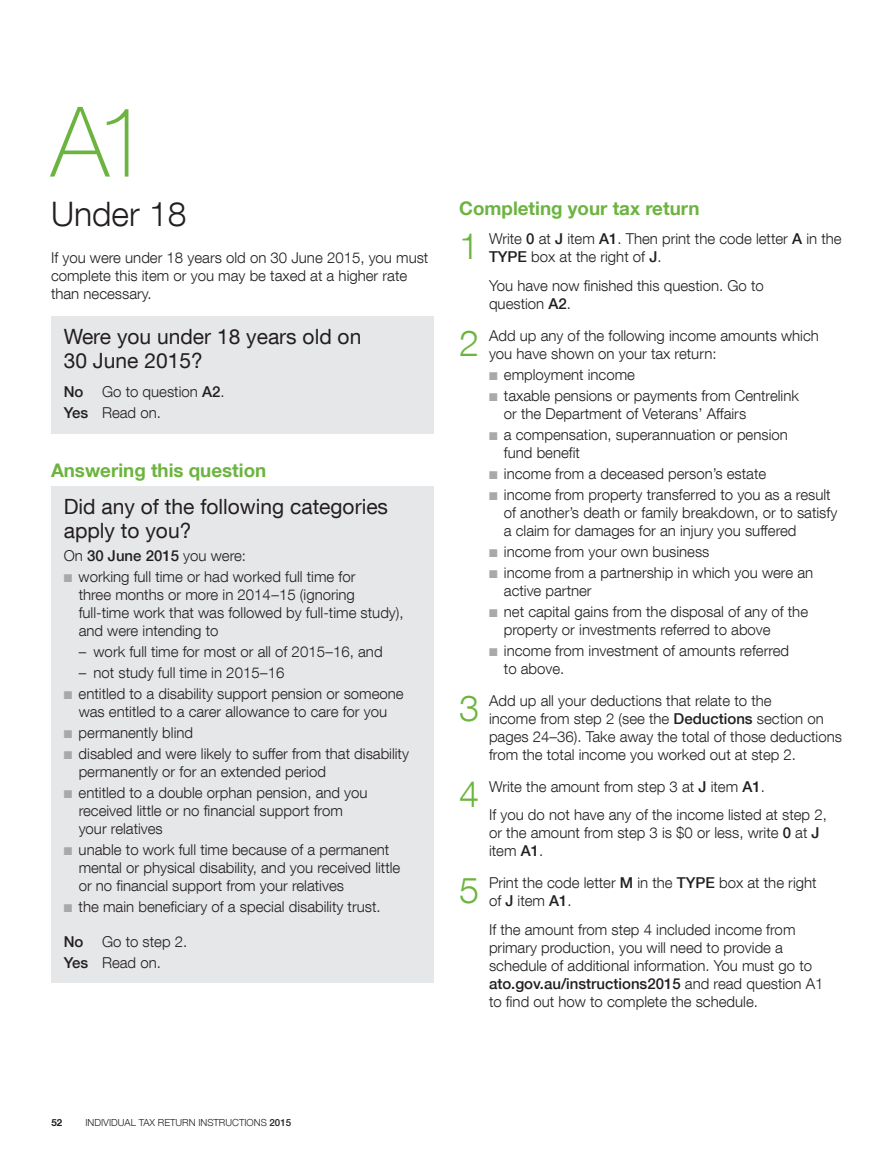
<style>
.page{position:relative;width:893px;height:1170px;background:#fff}
.page>*{position:absolute;margin:0;border:0;box-sizing:border-box;transform-origin:0 0}
.TP_-_Questions_numbe{font:100 97.5px "Helvetica Neue LT Com";color:#6cb43f}
.TP_-_large_numbers{font:300 36px "Helvetica Neue LT Com";color:#6cb43f}
.TP_-_Question_title{font:300 33.75px "Helvetica Neue LT Com";color:#231f20}
.TP_-_Intro_question{font:21px/24px "Helvetica Neue LT Com";color:#231f20}
.TP_-_Question_subhea{font:700 18.75px "Helvetica Neue LT Com";color:#6cb43f}
.TP_-_Bullet_1{font:300 15px/18px "Helvetica Neue LT Com";color:#231f20}
.TP_-_Body{font:300 15px/18px "Helvetica Neue LT Com";color:#231f20}
.TP_-_Bullet_1_space{font:300 15px/18px "Helvetica Neue LT Com";color:#231f20}
.TP_-_Body_no_space_a{font:300 15px/18px "Helvetica Neue LT Com";color:#231f20}
.TP___Bullet_2{font:300 15px "Helvetica Neue LT Com";color:#231f20}
.TP_-_Body-2{font:500 15px "Helvetica Neue LT Com";color:#231f20}
.t1{font:300 9.75px "Helvetica Neue LT Com";color:#231f20}
.t2{font:700 9.75px "Helvetica Neue LT Com";color:#231f20}
.s1{font-weight:500}
.s2{color:#a8a9ad}
</style>
<div class="page">
<div style="left:51px;top:316px;width:383px;height:117px;background:#e6e7e9"></div>
<div style="left:51px;top:486px;width:383px;height:497px;background:#e6e7e9"></div>
<p class="TP_-_Questions_numbe" style="left:51px;top:84px;width:101px">A1</p>
<p class="TP_-_Question_title" style="left:51px;top:193px;width:137px">Under 18</p>
<p class="TP_-_Body" style="left:51px;top:249px;width:379px">If you were under 18 years old on 30 June 2015, you must complete this item or you may be taxed at a higher rate than necessary.</p>
<p class="TP_-_Intro_question" style="left:64px;top:324px;width:299px">Were you under 18 years old on<br>30 June 2015?</p>
<p class="TP_-_Body-2" style="left:64px;top:382px;width:21px">No</p>
<p class="TP_-_Body" style="left:102px;top:382px;width:124px">Go to question <span class="s1">A2</span>.</p>
<p class="TP_-_Body-2" style="left:64px;top:403px;width:26px">Yes</p>
<p class="TP_-_Body" style="left:102px;top:403px;width:60px">Read on.</p>
<p class="TP_-_Question_subhea" style="left:51px;top:458px;width:217px">Answering this question</p>
<p class="TP_-_Intro_question" style="left:64px;top:494px;width:326px">Did any of the following categories apply to you?</p>
<p class="TP_-_Body_no_space_a" style="left:64px;top:546px;width:184px">On <span class="s1">30 June 2015</span> you were:</p>
<p class="TP_-_Bullet_1" style="left:79px;top:567px;width:327px;text-indent:-15px"><span class="s2">■</span> working full time or had worked full time for<br>three months or more in 2014–15 (ignoring full‑time work that was followed by full-time study), and were intending to</p>
<p class="TP___Bullet_2" style="left:79px;top:642px;width:305px">– work full time for most or all of 2015–16, and</p>
<p class="TP___Bullet_2" style="left:79px;top:663px;width:207px">– not study full time in 2015–16</p>
<p class="TP_-_Bullet_1" style="left:64px;top:684px;width:341px;text-align:center"><span class="s2">■</span> entitled to a disability support pension or someone was entitled to a carer allowance to care for you</p>
<p class="TP_-_Bullet_1" style="left:64px;top:723px;width:131px"><span class="s2">■</span> permanently blind</p>
<p class="TP_-_Bullet_1" style="left:79px;top:743px;width:332px;text-indent:-15px"><span class="s2">■</span> disabled and were likely to suffer from that disability permanently or for an extended period</p>
<p class="TP_-_Bullet_1" style="left:79px;top:782px;width:290px;text-indent:-15px"><span class="s2">■</span> entitled to a double orphan pension, and you received little or no financial support from your relatives</p>
<p class="TP_-_Bullet_1" style="left:79px;top:839px;width:323px;text-indent:-15px"><span class="s2">■</span> unable to work full time because of a permanent mental or physical disability, and you received little or no financial support from your relatives</p>
<p class="TP_-_Bullet_1_space" style="left:64px;top:896px;width:318px"><span class="s2">■</span> the main beneficiary of a special disability trust.</p>
<p class="TP_-_Body-2" style="left:64px;top:932px;width:21px">No</p>
<p class="TP_-_Body" style="left:102px;top:931px;width:87px">Go to step 2.</p>
<p class="TP_-_Body-2" style="left:64px;top:953px;width:26px">Yes</p>
<p class="TP_-_Body" style="left:102px;top:952px;width:60px">Read on.</p>
<p class="TP_-_Question_subhea" style="left:459px;top:197px;width:242px">Completing your tax return</p>
<p class="TP_-_large_numbers" style="left:459px;top:224px;width:22px">1</p>
<p class="TP_-_Body" style="left:489px;top:229px;width:354px">Write <span class="s1">0</span> at <span class="s1">J</span> item <span class="s1">A1</span>. Then print the code letter <span class="s1">A</span> in the<br><span class="s1">TYPE</span> box at the right of <span class="s1">J</span>.</p>
<p class="TP_-_Body" style="left:489px;top:276px;width:276px">You have now finished this question. Go to question <span class="s1">A2</span>.</p>
<p class="TP_-_large_numbers" style="left:459px;top:321px;width:22px">2</p>
<p class="TP_-_Body_no_space_a" style="left:489px;top:326px;width:331px">Add up any of the following income amounts which you have shown on your tax return:</p>
<p class="TP_-_Bullet_1" style="left:489px;top:365px;width:148px"><span class="s2">■</span> employment income</p>
<p class="TP_-_Bullet_1" style="left:504px;top:386px;width:297px;text-indent:-15px"><span class="s2">■</span> taxable pensions or payments from Centrelink or the Department of Veterans’ Affairs</p>
<p class="TP_-_Bullet_1" style="left:504px;top:425px;width:285px;text-indent:-15px"><span class="s2">■</span> a compensation, superannuation or pension fund benefit</p>
<p class="TP_-_Bullet_1" style="left:489px;top:464px;width:279px"><span class="s2">■</span> income from a deceased person’s estate</p>
<p class="TP_-_Bullet_1" style="left:504px;top:485px;width:335px;text-indent:-15px"><span class="s2">■</span> income from property transferred to you as a result of another’s death or family breakdown, or to satisfy a claim for damages for an injury you suffered</p>
<p class="TP_-_Bullet_1" style="left:489px;top:542px;width:222px"><span class="s2">■</span> income from your own business</p>
<p class="TP_-_Bullet_1" style="left:504px;top:563px;width:311px;text-indent:-15px"><span class="s2">■</span> income from a partnership in which you were an active partner</p>
<p class="TP_-_Bullet_1" style="left:504px;top:602px;width:306px;text-indent:-15px"><span class="s2">■</span> net capital gains from the disposal of any of the property or investments referred to above</p>
<p class="TP_-_Bullet_1_space" style="left:504px;top:641px;width:287px;text-indent:-15px"><span class="s2">■</span> income from investment of amounts referred to above.</p>
<p class="TP_-_large_numbers" style="left:459px;top:685px;width:22px">3</p>
<p class="TP_-_Body" style="left:489px;top:691px;width:354px">Add up all your deductions that relate to the<br>income from step 2 (see the <span class="s1">Deductions</span> section on pages 24–36). Take away the total of those deductions from the total income you worked out at step 2.</p>
<p class="TP_-_large_numbers" style="left:459px;top:771px;width:22px">4</p>
<p class="TP_-_Body" style="left:489px;top:777px;width:277px">Write the amount from step 3 at <span class="s1">J</span> item <span class="s1">A1</span>.</p>
<p class="TP_-_Body" style="left:489px;top:805px;width:339px">If you do not have any of the income listed at step 2, or the amount from step 3 is $0 or less, write <span class="s1">0</span> at <span class="s1">J </span>item <span class="s1">A1</span>.</p>
<p class="TP_-_large_numbers" style="left:459px;top:868px;width:22px">5</p>
<p class="TP_-_Body" style="left:489px;top:873px;width:329px">Print the code letter <span class="s1">M</span> in the <span class="s1">TYPE</span> box at the right of <span class="s1">J</span> item <span class="s1">A1</span>.</p>
<p class="TP_-_Body" style="left:489px;top:920px;width:336px">If the amount from step 4 included income from primary production, you will need to provide a schedule of additional information. You must go to <span class="s1">ato.gov.au/instructions2015</span> and read question A1 to find out how to complete the schedule.</p>
<p class="t2" style="left:51px;top:1115px;width:12px">52</p>
<p class="t1" style="left:85px;top:1116px;width:207px">INDIVIDUAL TAX RETURN INSTRUCTIONS <span class="s1">2015</span></p>
</div>
